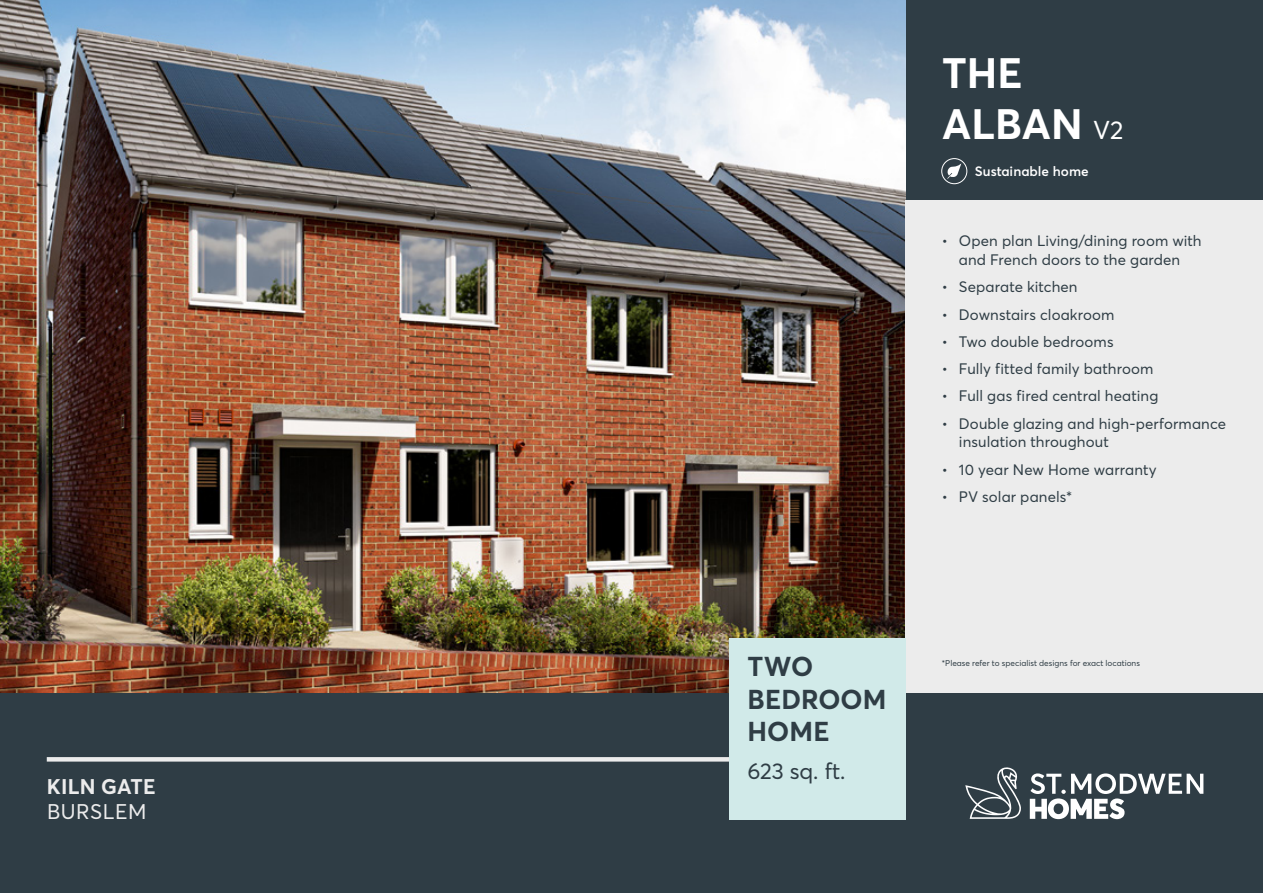
<style>
.page{position:relative;width:1263px;height:893px;background:#fff}
.page>*{position:absolute;margin:0;border:0;box-sizing:border-box;transform-origin:0 0}
.t1{font:700 42px/51px "Averta Std";color:#fff}
.t2{font:700 27px/32.4px "Averta Std";letter-spacing:.005em;color:#2f3d45}
.t3{font:22.5px "Averta Std";letter-spacing:-.005em;color:#2f3d45}
.t4{font:700 21px "Averta Std";letter-spacing:.01em;color:#ececec}
.t5{font:21px "Averta Std";letter-spacing:.025em;color:#ececec}
.t6{font:15px/18.8px "Averta Std";letter-spacing:.01em;color:#2f3d45;text-align:center}
.t7{font:600 13.5px "Averta Std";color:#fff}
.t8{font:8.25px "Averta Std";color:#2f3d45}
.s1{font-weight:400;font-size:25.5px}
</style>
<div class="page">
<img style="left:0;top:0;width:906px;height:694px">
<div style="left:906px;top:200px;width:357px;height:494px;background:#ececec"></div>
<div style="left:0;top:694px;width:1263px;height:199px;background:#2f3d45"></div>
<div style="left:729px;top:638px;width:177px;height:181px;background:#d1eae9"></div>
<div style="left:47px;top:757px;width:682px;height:5px;background:#ececec"></div>
<svg style="left:965px;top:767px;width:56px;height:52px"></svg>
<svg style="left:1030px;top:773px;width:173px;height:46px"></svg>
<div style="left:906px;top:0;width:357px;height:200px;background:#2f3d45"></div>
<div style="left:941px;top:158px;width:26px;height:26px;border:1px solid #fff;border-radius:50%"></div>
<svg style="left:947px;top:164px;width:14px;height:15px"></svg>
<h3 class="t4" style="left:47px;top:771px;width:110px">KILN GATE</h3>
<h3 class="t5" style="left:47px;top:797px;width:101px">BURSLEM</h3>
<h1 class="t1" style="left:942px;top:46px;width:183px">THE<br>ALBAN <span class="s1">V2</span></h1>
<p class="t7" style="left:975px;top:162px;width:115px">Sustainable home</p>
<p class="t6" style="left:942px;top:231px;width:261px">• Open plan Living/dining room with and French doors to the garden</p>
<p class="t6" style="left:942px;top:277px;width:137px">• Separate kitchen</p>
<p class="t6" style="left:942px;top:304px;width:174px">• Downstairs cloakroom</p>
<p class="t6" style="left:942px;top:332px;width:173px">• Two double bedrooms</p>
<p class="t6" style="left:942px;top:359px;width:213px">• Fully fitted family bathroom</p>
<p class="t6" style="left:942px;top:386px;width:218px">• Full gas fired central heating</p>
<p class="t6" style="left:959px;top:413px;width:269px;text-align:left;text-indent:-17px">• Double glazing and high‑performance insulation throughout</p>
<p class="t6" style="left:942px;top:459px;width:216px">• 10 year New Home warranty</p>
<p class="t6" style="left:942px;top:487px;width:132px">• PV solar panels*</p>
<h2 class="t2" style="left:747px;top:649px;width:140px">TWO<br>BEDROOM<br>HOME</h2>
<h3 class="t3" style="left:747px;top:756px;width:99px">623 sq. ft.</h3>
<p class="t8" style="left:942px;top:658px;width:200px">*Please refer to specialist designs for exact locations</p>
</div>
